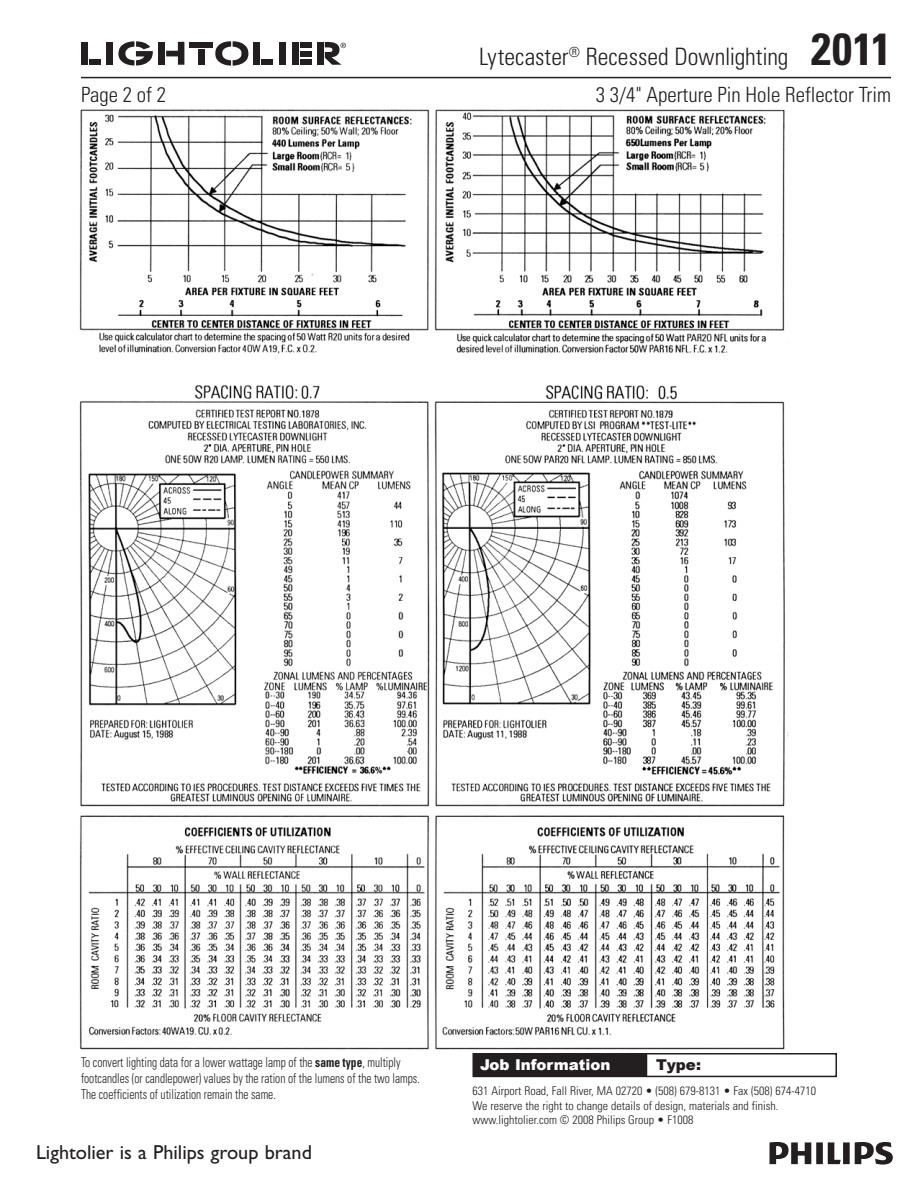
<style>
.page{position:relative;width:918px;height:1188px;background:#fff}
.page>*{position:absolute;margin:0;border:0;box-sizing:border-box;transform-origin:0 0}
.Title_A__16_30{font:300 condensed 24px "Univers";color:#231f20}
.Title_B{font:300 condensed 21px "Univers";color:#231f20}
.Text{font:20.25px "Gill Sans";color:#231f20}
.t1{font:900 15px "Arial";color:#fff}
.t2{font:900 15px "Arial";color:#231f20}
.t3{font:300 condensed 13.5px/16.2px "Univers";color:#231f20;scale:.85 1}
.t4{font:300 condensed 12px "Univers";color:#231f20}
.s1{font-weight:700;font-size:45px}
.s2{font-weight:700}
</style>
<div class="page">
<div style="left:474px;top:1054px;width:173px;height:22px;background:#231f20"></div>
<div style="left:472px;top:1053px;width:365px;height:24px;border:2px solid #231f20"></div>
<svg style="left:769px;top:1142px;width:124px;height:23px"></svg>
<hr style="left:81px;top:77px;width:810px;height:1px;background:#231f20">
<svg style="left:118px;top:41px;width:35px;height:25px"></svg>
<svg style="left:215px;top:41px;width:34px;height:25px"></svg>
<div style="left:81px;top:42px;width:7px;height:23px;background:#231f20"></div>
<div style="left:106px;top:42px;width:7px;height:23px;background:#231f20"></div>
<div style="left:158px;top:42px;width:7px;height:23px;background:#231f20"></div>
<svg style="left:166px;top:42px;width:18px;height:23px"></svg>
<div style="left:189px;top:42px;width:24px;height:6px;background:#231f20"></div>
<div style="left:253px;top:42px;width:7px;height:23px;background:#231f20"></div>
<div style="left:261px;top:59px;width:12px;height:6px;background:#231f20"></div>
<div style="left:292px;top:42px;width:6px;height:23px;background:#231f20"></div>
<div style="left:300px;top:59px;width:12px;height:6px;background:#231f20"></div>
<div style="left:300px;top:51px;width:12px;height:5px;background:#231f20"></div>
<div style="left:300px;top:42px;width:12px;height:5px;background:#231f20"></div>
<div style="left:317px;top:42px;width:7px;height:23px;background:#231f20"></div>
<div style="left:279px;top:42px;width:6px;height:23px;background:#231f20"></div>
<div style="left:198px;top:49px;width:6px;height:16px;background:#231f20"></div>
<div style="left:89px;top:59px;width:12px;height:6px;background:#231f20"></div>
<svg style="left:325px;top:42px;width:21px;height:23px"></svg>
<img style="left:79px;top:109px;width:710px;height:941px">
<p class="Title_A__16_30" style="left:479px;top:42px;width:413px">Lytecaster<sup>®</sup> Recessed Downlighting <span class="s1">2011</span></p>
<p class="Title_B" style="left:81px;top:82px;width:87px">Page 2 of 2</p>
<p class="Title_B" style="left:596px;top:82px;width:297px">3 3/4" Aperture Pin Hole Reflector Trim</p>
<p class="t3" style="left:81px;top:1053px;width:400px">To convert lighting data for a lower wattage lamp of the <span class="s2">same type</span>, multiply footcandles (or candlepower) values by the ration of the lumens of the two lamps.<br>The coefficients of utilization remain the same.</p>
<p class="Text" style="left:36px;top:1140px;width:278px">Lightolier is a Philips group brand</p>
<p class="t1" style="left:480px;top:1057px;width:132px">Job Information</p>
<p class="t2" style="left:656px;top:1057px;width:46px">Type:</p>
<p class="t4" style="left:472px;top:1084px;width:345px">631 Airport Road, Fall River, MA 02720 • (508) 679-8131 • Fax (508) 674-4710</p>
<p class="t4" style="left:472px;top:1098px;width:307px">We reserve the right to change details of design, materials and finish.</p>
<p class="t4" style="left:472px;top:1112px;width:222px">www.lightolier.com © 2008 Philips Group • F1008</p>
</div>
